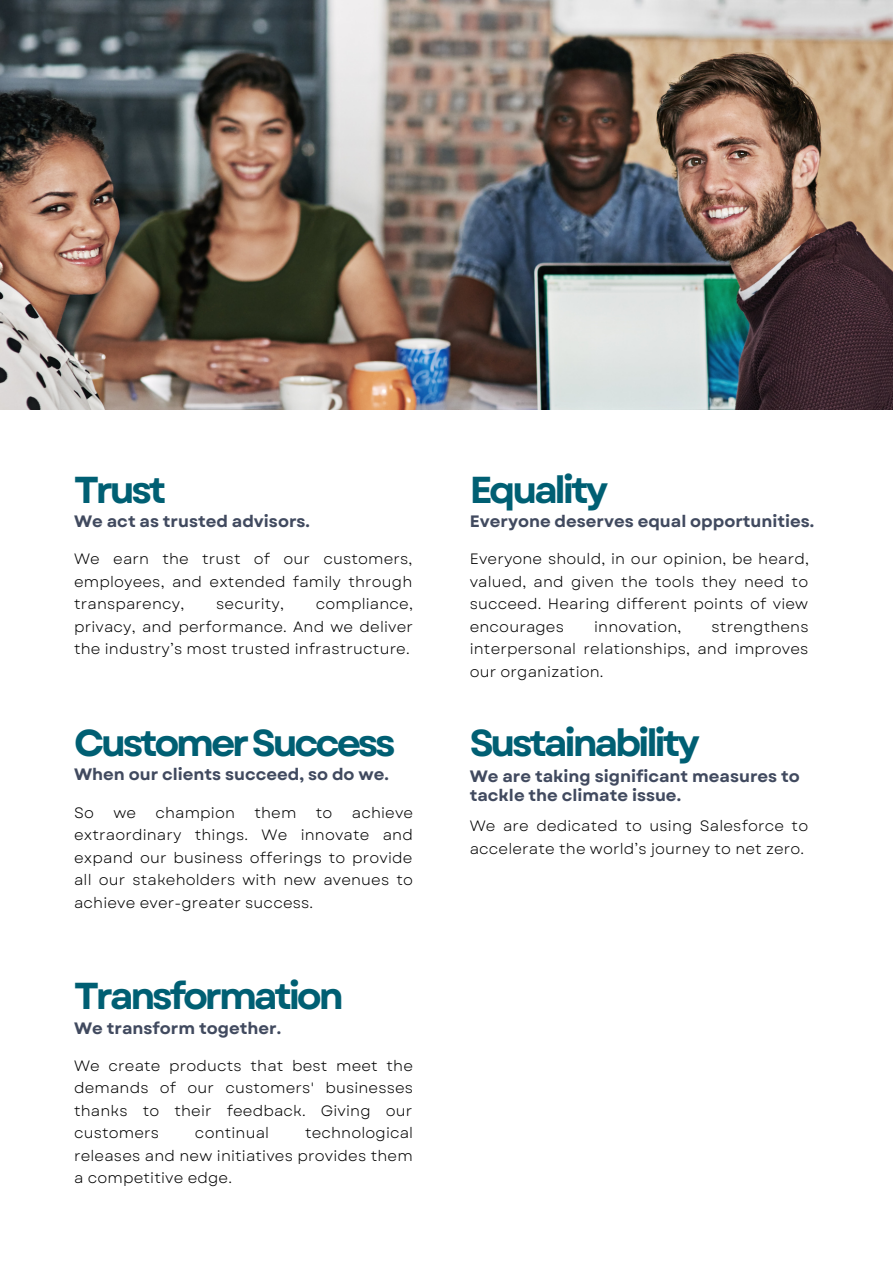
<style>
.page{position:relative;width:893px;height:1264px;background:#fff}
.page>*{position:absolute;margin:0;border:0;box-sizing:border-box;transform-origin:0 0}
.t1{font:700 37.5px "Garet";letter-spacing:-.085em;color:#005f73}
.t2{font:700 16.5px/19px "Garet";color:#414a5f}
.t3{font:15px/22.5px "Garet";letter-spacing:.01em;color:#000;text-align:justify}
</style>
<div class="page">
<img style="left:0;top:0;width:892px;height:410px">
<p class="t1" style="left:74px;top:462px;width:94px">Trust</p>
<p class="t2" style="left:74px;top:512px;width:237px">We act as trusted advisors.</p>
<p class="t3" style="left:74px;top:547px;width:340px">We earn the trust of our customers, employees, and extended family through transparency,</p>
<p class="t3" style="left:74px;top:592px;width:340px;text-indent:242px">compliance, privacy, and performance. And we deliver the industry’s most trusted infrastructure.</p>
<p class="t3" style="left:216px;top:592px;width:69px">security,</p>
<p class="t1" style="left:74px;top:716px;width:323px">CustomerSuccess</p>
<p class="t2" style="left:74px;top:765px;width:316px">When our clients succeed, so do we.</p>
<p class="t3" style="left:74px;top:801px;width:21px">So</p>
<p class="t3" style="left:113px;top:801px;width:24px">we</p>
<p class="t3" style="left:155px;top:801px;width:81px">champion</p>
<p class="t3" style="left:254px;top:801px;width:43px">them</p>
<p class="t3" style="left:316px;top:801px;width:18px">to</p>
<p class="t3" style="left:74px;top:801px;width:340px;text-indent:278px">achieve extraordinary things. We innovate and expand our business offerings to provide all our stakeholders with new avenues to achieve ever-greater success.</p>
<p class="t1" style="left:74px;top:969px;width:271px">Transformation</p>
<p class="t2" style="left:74px;top:1018px;width:208px">We transform together.</p>
<p class="t3" style="left:74px;top:1054px;width:340px">We create products that best meet the demands of our customers' businesses thanks to their feedback. Giving our customers</p>
<p class="t3" style="left:74px;top:1121px;width:340px;text-indent:231px">technological releases and new initiatives provides them a competitive edge.</p>
<p class="t3" style="left:195px;top:1121px;width:76px">continual</p>
<p class="t1" style="left:469px;top:462px;width:140px">Equality</p>
<p class="t2" style="left:469px;top:512px;width:346px">Everyone deserves equal opportunities.</p>
<p class="t3" style="left:469px;top:547px;width:340px">Everyone should, in our opinion, be heard, valued, and given the tools they need to succeed. Hearing different points of view encourages</p>
<p class="t3" style="left:469px;top:615px;width:340px;text-indent:242px">strengthens interpersonal relationships, and improves our organization.</p>
<p class="t3" style="left:594px;top:615px;width:89px">innovation,</p>
<p class="t1" style="left:469px;top:716px;width:231px">Sustainability</p>
<p class="t2" style="left:469px;top:767px;width:331px">We are taking significant measures to tackle the climate issue.</p>
<p class="t3" style="left:469px;top:814px;width:340px">We are dedicated to using Salesforce to accelerate the world’s journey to net zero.</p>
</div>
